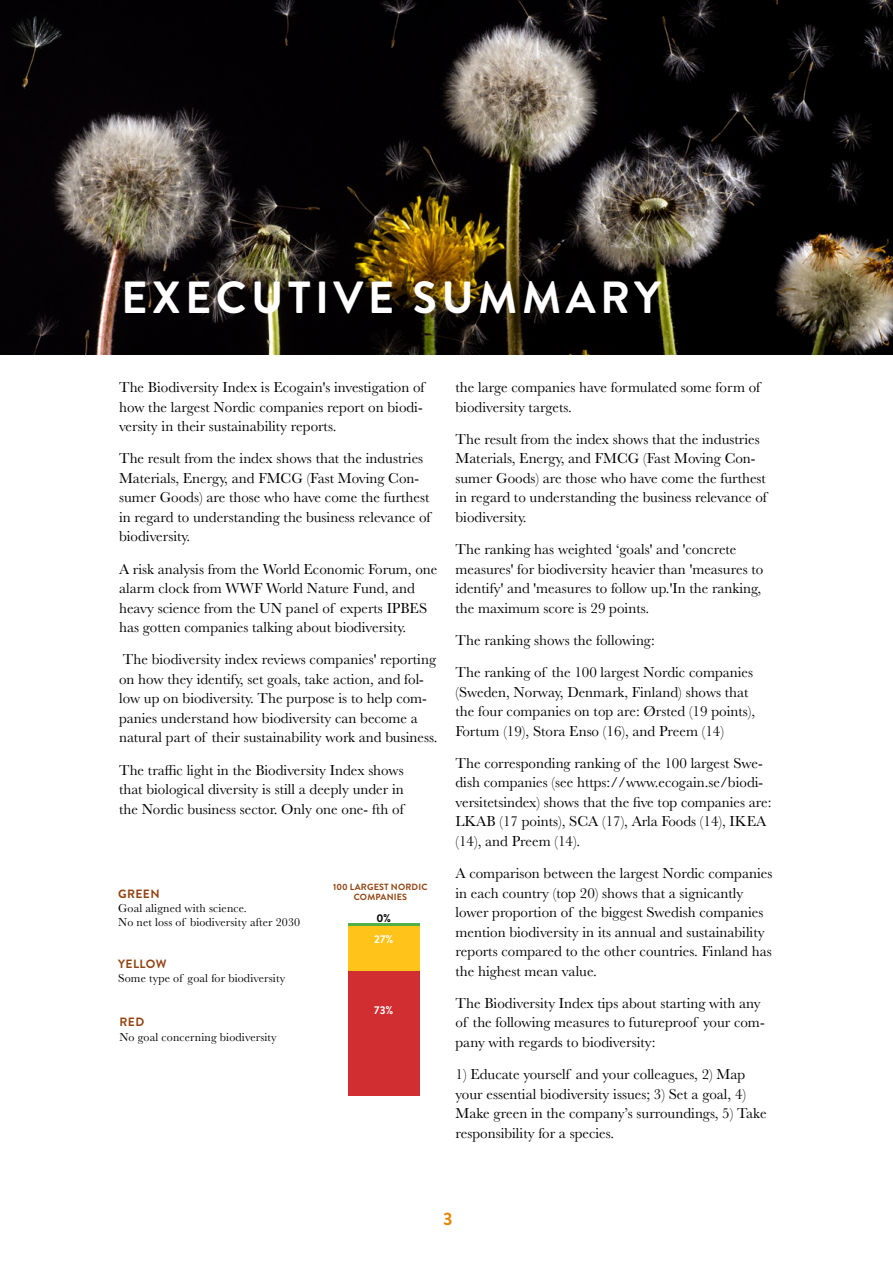
<style>
.page{position:relative;width:893px;height:1263px;background:#fff}
.page>*{position:absolute;margin:0;border:0;box-sizing:border-box;transform-origin:0 0}
.t1{font:700 45px "Brandon Grotesque";letter-spacing:.1em;color:#fff}
.t2{font:700 18px "Brandon Grotesque";color:#e58500}
.t3{font:15px/19.5px "Baskerville";color:#000}
.t4{font:12px/14.4px "Baskerville";letter-spacing:.01em;color:#000}
.t5{font:700 12px "Brandon Grotesque";letter-spacing:.03em;color:#924310}
.t6{font:700 11.25px "Brandon Grotesque";color:#fff}
.t7{font:700 11.25px "Brandon Grotesque";color:#000}
.t8{font:700 9px/10.8px "Brandon Grotesque";letter-spacing:.02em;color:#924310;text-align:center}
</style>
<div class="page">
<img style="left:0;top:0;width:893px;height:354px">
<hr style="left:348px;top:923px;width:72px;height:3px;background:#40a636">
<div style="left:348px;top:926px;width:72px;height:45px;background:#ffc31a"></div>
<div style="left:348px;top:971px;width:72px;height:124px;background:#d12e31"></div>
<h1 class="t1" style="left:121px;top:266px;width:541px">EXECUTIVE SUMMARY</h1>
<p class="t3" style="left:119px;top:378px;width:307px">The Biodiversity Index is Ecogain's investigation of how the largest Nordic companies report on biodi&shy;versity in their sustainability reports.</p>
<p class="t3" style="left:119px;top:449px;width:313px">The result from the index shows that the industries Materials, Energy, and FMCG (Fast Moving Con&shy;sumer Goods) are those who have come the furthest in regard to understanding the business relevance of biodiversity.</p>
<p class="t3" style="left:119px;top:559px;width:320px">A risk analysis from the World Economic Forum, one alarm clock from WWF World Nature Fund, and heavy science from the UN panel of experts IPBES has gotten companies talking about biodiversity.</p>
<p class="t3" style="left:119px;top:650px;width:320px">The biodiversity index reviews companies' reporting on how they identify, set goals, take action, and fol&shy;low up on biodiversity. The purpose is to help com&shy;panies understand how biodiversity can become a natural part of their sustainability work and business.</p>
<p class="t3" style="left:119px;top:760px;width:286px;text-align:justify">The traffic light in the Biodiversity Index shows that biological diversity is still a deeply under in the Nordic business sector. Only one one- fth of</p>
<p class="t5" style="left:118px;top:885px;width:43px">GREEN</p>
<p class="t4" style="left:118px;top:901px;width:183px">Goal aligned with science.<br>No net loss of biodiversity after 2030</p>
<p class="t5" style="left:118px;top:955px;width:50px">YELLOW</p>
<p class="t4" style="left:118px;top:971px;width:168px">Some type of goal for biodiversity</p>
<p class="t5" style="left:120px;top:1014px;width:26px">RED</p>
<p class="t4" style="left:120px;top:1030px;width:159px">No goal concerning biodiversity</p>
<p class="t8" style="left:333px;top:881px;width:96px">100 LARGEST NORDIC<br>COMPANIES</p>
<p class="t7" style="left:376px;top:910px;width:16px">0%</p>
<p class="t6" style="left:374px;top:932px;width:20px">27%</p>
<p class="t6" style="left:374px;top:1002px;width:21px">73%</p>
<p class="t3" style="left:455px;top:378px;width:306px">the large companies have formulated some form of biodiversity targets.</p>
<p class="t3" style="left:455px;top:429px;width:313px">The result from the index shows that the industries Materials, Energy, and FMCG (Fast Moving Con&shy;sumer Goods) are those who have come the furthest in regard to understanding the business relevance of biodiversity.</p>
<p class="t3" style="left:455px;top:540px;width:309px">The ranking has weighted ‘goals' and 'concrete measures' for biodiversity heavier than 'measures to identify' and 'measures to follow up.'In the ranking, the maximum score is 29 points.</p>
<p class="t3" style="left:455px;top:624px;width:299px;line-height:32.2px">The ranking shows the following:<br>The ranking of the 100 largest Nordic companies</p>
<p class="t3" style="left:455px;top:682px;width:301px">(Sweden, Norway, Denmark, Finland) shows that the four companies on top are: Ørsted (19 points),<br>Fortum (19), Stora Enso (16), and Preem (14)</p>
<p class="t3" style="left:455px;top:753px;width:318px">The corresponding ranking of the 100 largest Swe&shy;dish companies (see https://www.ecogain.se/biodi&shy;versitetsindex) shows that the five top companies are:<br>LKAB (17 points), SCA (17), Arla Foods (14), IKEA (14), and Preem (14).</p>
<p class="t3" style="left:455px;top:864px;width:318px">A comparison between the largest Nordic companies in each country (top 20) shows that a signicantly lower proportion of the biggest Swedish companies mention biodiversity in its annual and sustainability reports compared to the other countries. Finland has the highest mean value.</p>
<p class="t3" style="left:455px;top:993px;width:311px">The Biodiversity Index tips about starting with any of the following measures to futureproof your com&shy;pany with regards to biodiversity:</p>
<p class="t3" style="left:455px;top:1065px;width:313px">1) Educate yourself and your colleagues, 2) Map your essential biodiversity issues; 3) Set a goal, 4)<br>Make green in the company’s surroundings, 5) Take responsibility for a species.</p>
<p class="t2" style="left:443px;top:1206px;width:11px">3</p>
</div>
